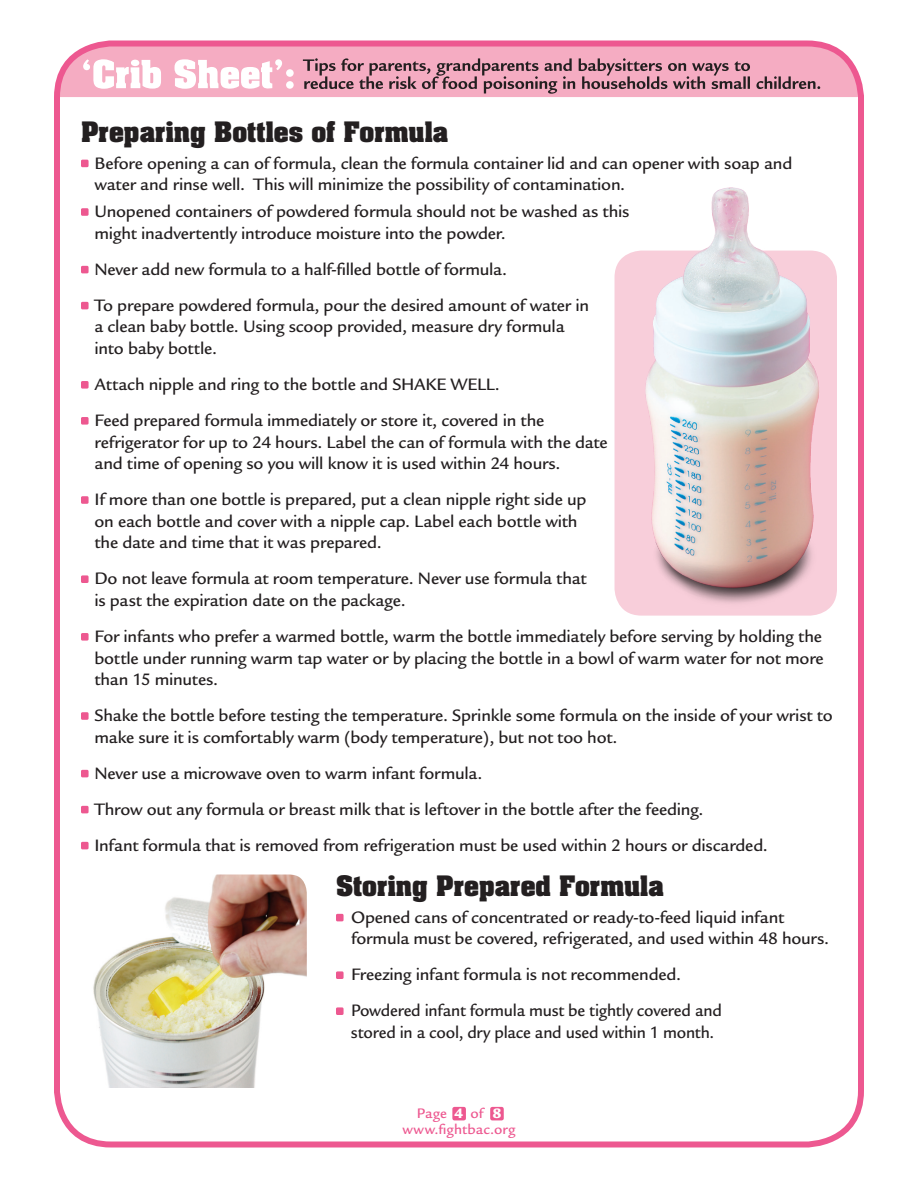
<style>
.page{position:relative;width:918px;height:1188px;background:#fff}
.page>*{position:absolute;margin:0;border:0;box-sizing:border-box;transform-origin:0 0}
.t1{font:700 24px "Aachen";color:#231f20}
.t2{font:500 18px/21.6px "Legacy Sans";letter-spacing:-.01em;color:#231f20}
.t3{font:500 18px "Legacy Sans";letter-spacing:-.01em;color:#231f20;scale:.95 1}
.t4{font:500 15px "Legacy Sans";letter-spacing:.005em;color:#ed5890}
.s1{font-weight:900;color:#fff}
</style>
<div class="page">
<svg style="left:57px;top:47px;width:800px;height:50px;background:#e0a4b6"></svg>
<div style="left:615px;top:251px;width:222px;height:365px;background:#f8ceda;border-radius:27px"></div>
<div style="left:81px;top:160px;width:8px;height:7px;background:#ed5890;border-radius:2px"></div>
<div style="left:81px;top:208px;width:8px;height:8px;background:#ed5890;border-radius:2px"></div>
<div style="left:81px;top:266px;width:8px;height:7px;background:#ed5890;border-radius:2px"></div>
<div style="left:81px;top:302px;width:8px;height:7px;background:#ed5890;border-radius:2px"></div>
<div style="left:81px;top:381px;width:8px;height:8px;background:#ed5890;border-radius:2px"></div>
<div style="left:81px;top:417px;width:8px;height:8px;background:#ed5890;border-radius:2px"></div>
<div style="left:81px;top:496px;width:8px;height:8px;background:#ed5890;border-radius:2px"></div>
<div style="left:81px;top:575px;width:8px;height:8px;background:#ed5890;border-radius:2px"></div>
<div style="left:81px;top:633px;width:8px;height:8px;background:#ed5890;border-radius:2px"></div>
<div style="left:81px;top:712px;width:8px;height:8px;background:#ed5890;border-radius:2px"></div>
<div style="left:81px;top:770px;width:8px;height:7px;background:#ed5890;border-radius:2px"></div>
<div style="left:81px;top:806px;width:8px;height:7px;background:#ed5890;border-radius:2px"></div>
<div style="left:81px;top:842px;width:8px;height:7px;background:#ed5890;border-radius:2px"></div>
<div style="left:336px;top:914px;width:8px;height:7px;background:#ed5890;border-radius:2px"></div>
<div style="left:336px;top:971px;width:8px;height:8px;background:#ed5890;border-radius:2px"></div>
<div style="left:336px;top:1007px;width:8px;height:8px;background:#ed5890;border-radius:2px"></div>
<img style="left:93px;top:875px;width:213px;height:213px">
<div style="left:70px;top:853px;width:258px;height:259px;border:21px solid #fff;border-radius:29px"></div>
<div style="left:54px;top:40px;width:810px;height:1108px;border:6px solid #ed5890;border-radius:54px"></div>
<div style="left:452px;top:1107px;width:14px;height:13px;background:#ed5890;border-radius:2px"></div>
<div style="left:490px;top:1107px;width:14px;height:13px;background:#ed5890;border-radius:2px"></div>
<img style="left:627px;top:187px;width:210px;height:428px">
<p class="t1" style="left:81px;top:114px;width:369px">Preparing Bottles of Formula</p>
<p class="t2" style="left:94px;top:152px;width:699px">Before opening a can of formula, clean the formula container lid and can opener with soap and water and rinse well. This will minimize the possibility of contamination.</p>
<p class="t2" style="left:94px;top:201px;width:536px">Unopened containers of powdered formula should not be washed as this</p>
<p class="t2" style="left:94px;top:223px;width:413px">might inadvertently introduce moisture into the powder.</p>
<p class="t2" style="left:94px;top:259px;width:414px">Never add new formula to a half-filled bottle of formula.</p>
<p class="t2" style="left:94px;top:295px;width:496px">To prepare powdered formula, pour the desired amount of water in</p>
<p class="t2" style="left:94px;top:316px;width:472px">a clean baby bottle. Using scoop provided, measure dry formula</p>
<p class="t2" style="left:94px;top:338px;width:124px">into baby bottle.</p>
<p class="t2" style="left:94px;top:374px;width:407px">Attach nipple and ring to the bottle and SHAKE WELL.</p>
<p class="t2" style="left:94px;top:410px;width:451px">Feed prepared formula immediately or store it, covered in the</p>
<p class="t2" style="left:94px;top:431px;width:515px">refrigerator for up to 24 hours. Label the can of formula with the date</p>
<p class="t2" style="left:94px;top:453px;width:468px">and time of opening so you will know it is used within 24 hours.</p>
<p class="t2" style="left:94px;top:489px;width:493px">If more than one bottle is prepared, put a clean nipple right side up</p>
<p class="t2" style="left:94px;top:511px;width:485px">on each bottle and cover with a nipple cap. Label each bottle with</p>
<p class="t2" style="left:94px;top:532px;width:289px">the date and time that it was prepared.</p>
<p class="t2" style="left:94px;top:568px;width:494px">Do not leave formula at room temperature. Never use formula that</p>
<p class="t2" style="left:94px;top:590px;width:313px">is past the expiration date on the package.</p>
<p class="t2" style="left:94px;top:626px;width:731px;text-align:justify">For infants who prefer a warmed bottle, warm the bottle immediately before serving by holding the bottle under running warm tap water or by placing the bottle in a bowl of warm water for not more than 15 minutes.</p>
<p class="t2" style="left:94px;top:705px;width:740px">Shake the bottle before testing the temperature. Sprinkle some formula on the inside of your wrist to make sure it is comfortably warm (body temperature), but not too hot.</p>
<p class="t2" style="left:94px;top:763px;width:389px">Never use a microwave oven to warm infant formula.</p>
<p class="t2" style="left:94px;top:799px;width:610px">Throw out any formula or breast milk that is leftover in the bottle after the feeding.</p>
<p class="t2" style="left:94px;top:835px;width:675px">Infant formula that is removed from refrigeration must be used within 2 hours or discarded.</p>
<p class="t1" style="left:336px;top:868px;width:329px">Storing Prepared Formula</p>
<p class="t2" style="left:351px;top:907px;width:435px">Opened cans of concentrated or ready-to-feed liquid infant</p>
<p class="t2" style="left:351px;top:928px;width:480px">formula must be covered, refrigerated, and used within 48 hours.</p>
<p class="t2" style="left:351px;top:964px;width:332px">Freezing infant formula is not recommended.</p>
<p class="t3" style="left:351px;top:1001px;width:392px">Powdered infant formula must be tightly covered and</p>
<p class="t3" style="left:351px;top:1022px;width:384px">stored in a cool, dry place and used within 1 month.</p>
<p class="t4" style="left:417px;top:1105px;width:86px">Page <span class="s1">4</span> of <span class="s1">8</span></p>
<p class="t4" style="left:402px;top:1121px;width:115px">www.fightbac.org</p>
</div>
